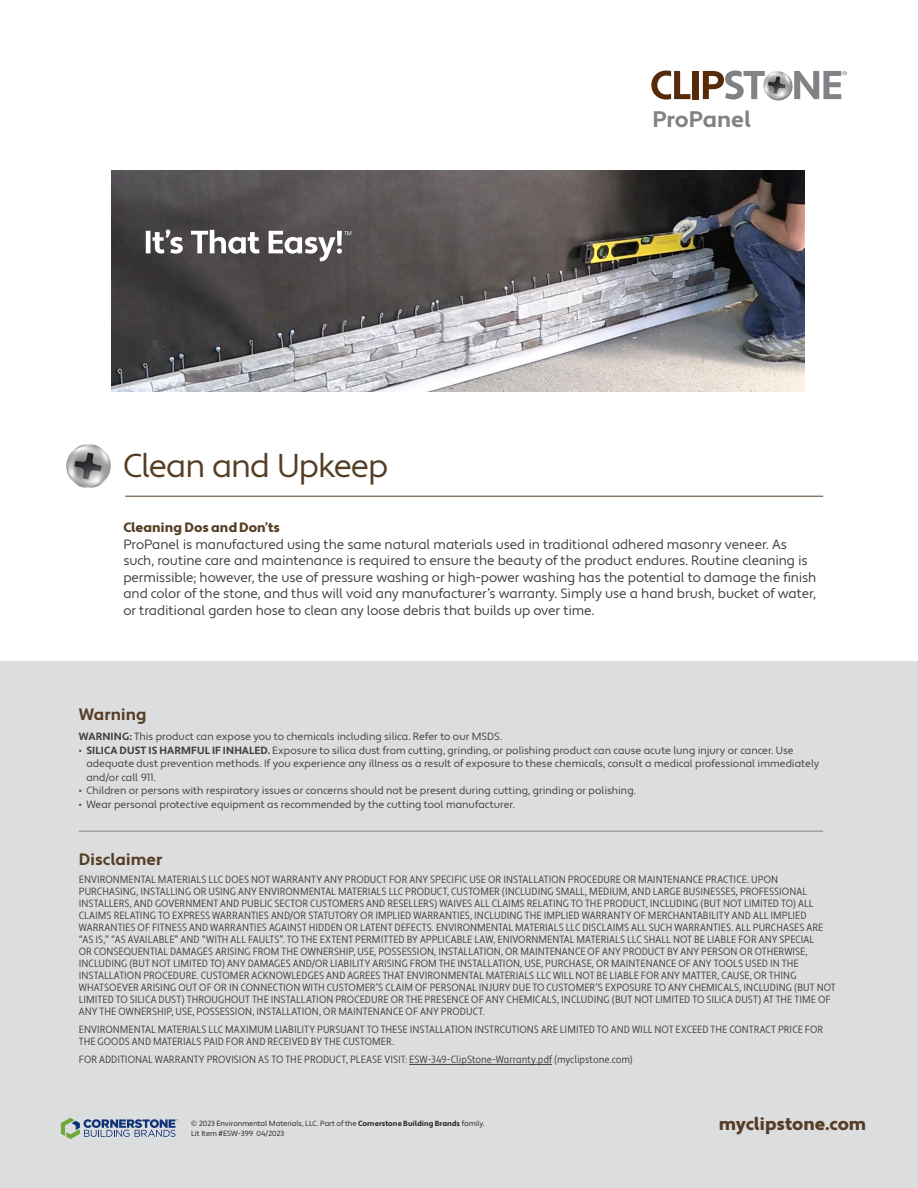
<style>
.page{position:relative;width:918px;height:1188px;background:#fff}
.page>*{position:absolute;margin:0;border:0;box-sizing:border-box;transform-origin:0 0}
.intro{font:33px "Apertura";letter-spacing:-.03em;color:#563d25}
.intro-2{font:700 22.5px "Apertura";letter-spacing:-.005em;color:#808285}
.intro-3{font:900 18px "Apertura";letter-spacing:-.005em;color:#563d25}
._2{font:700 16.5px "Apertura";letter-spacing:-.005em;color:#563d25}
.body_installation{font:13.5px/16.5px "Apertura";letter-spacing:-.01em;color:#3e3e3f}
.body_head_propanel{font:900 13.5px "Apertura";letter-spacing:-.005em;color:#563d25}
.bullets_in_steps{font:condensed 10.5px/12px "Apertura";letter-spacing:.005em;color:#3e3e3f}
.bullet_indent_2{font:10.5px/13.5px "Apertura";color:#3e3e3f}
.bullets_in_steps-2{font:10.5px "Apertura";color:#3e3e3f}
.t1{font:7.5px "Apertura";letter-spacing:-.005em;color:#231f20}
.s1{font-weight:700}
</style>
<div class="page">
<div style="left:0;top:661px;width:918px;height:527px;background:#dcdddf"></div>
<hr style="left:409px;top:1064px;width:143px;height:1px;background:#3e3e3f">
<svg style="left:61px;top:1118px;width:117px;height:21px"></svg>
<svg style="left:764px;top:72px;width:29px;height:28px"></svg>
<div style="left:693px;top:71px;width:6px;height:28px;background:#572a09"></div>
<svg style="left:703px;top:71px;width:62px;height:29px"></svg>
<svg style="left:651px;top:71px;width:39px;height:29px"></svg>
<img style="left:763px;top:71px;width:28px;height:28px;border-radius:14px">
<svg style="left:794px;top:71px;width:53px;height:28px"></svg>
<hr style="left:125px;top:496px;width:698px;height:1px;background:#563d25">
<hr style="left:79px;top:831px;width:744px;height:1px;background:#808285">
<img style="left:66px;top:444px;width:45px;height:44px;border-radius:22px">
<img style="left:111px;top:171px;width:694px;height:221px">
<svg style="left:146px;top:230px;width:205px;height:31px"></svg>
<p class="intro" style="left:123px;top:445px;width:266px">Clean and Upkeep</p>
<p class="intro-2" style="left:652px;top:106px;width:100px">ProPanel</p>
<p class="body_head_propanel" style="left:123px;top:519px;width:158px">Cleaning Dos and Don’ts</p>
<p class="body_installation" style="left:123px;top:536px;width:695px">ProPanel is manufactured using the same natural materials used in traditional adhered masonry veneer. As such, routine care and maintenance is required to ensure the beauty of the product endures. Routine cleaning is permissible; however, the use of pressure washing or high-power washing has the potential to damage the finish and color of the stone, and thus will void any manufacturer’s warranty. Simply use a hand brush, bucket of water, or traditional garden hose to clean any loose debris that builds up over time.</p>
<p class="_2" style="left:79px;top:704px;width:69px">Warning</p>
<p class="bullets_in_steps-2" style="left:79px;top:730px;width:425px"><span class="s1">WARNING:</span> This product can expose you to chemicals including silica. Refer to our MSDS.</p>
<p class="bullet_indent_2" style="left:86px;top:744px;width:734px;text-indent:-8px">• <span class="s1">SILICA DUST IS HARMFUL IF INHALED.</span> Exposure to silica dust from cutting, grinding, or polishing product can cause acute lung injury or cancer. Use adequate dust prevention methods. If you experience any illness as a result of exposure to these chemicals, consult a medical professional immediately and/or call 911.</p>
<p class="bullet_indent_2" style="left:79px;top:784px;width:559px">• Children or persons with respiratory issues or concerns should not be present during cutting, grinding or polishing.</p>
<p class="bullet_indent_2" style="left:79px;top:798px;width:438px">• Wear personal protective equipment as recommended by the cutting tool manufacturer.</p>
<p class="_2" style="left:79px;top:849px;width:85px">Disclaimer</p>
<p class="bullets_in_steps" style="left:79px;top:874px;width:758px">ENVIRONMENTAL MATERIALS LLC DOES NOT WARRANTY ANY PRODUCT FOR ANY SPECIFIC USE OR INSTALLATION PROCEDURE OR MAINTENANCE PRACTICE. UPON PURCHASING, INSTALLING OR USING ANY ENVIRONMENTAL MATERIALS LLC PRODUCT, CUSTOMER (INCLUDING SMALL, MEDIUM, AND LARGE BUSINESSES, PROFESSIONAL INSTALLERS, AND GOVERNMENT AND PUBLIC SECTOR CUSTOMERS AND RESELLERS) WAIVES ALL CLAIMS RELATING TO THE PRODUCT, INCLUDING (BUT NOT LIMITED TO) ALL CLAIMS RELATING TO EXPRESS WARRANTIES AND/OR STATUTORY OR IMPLIED WARRANTIES, INCLUDING THE IMPLIED WARRANTY OF MERCHANTABILITY AND ALL IMPLIED WARRANTIES OF FITNESS AND WARRANTIES AGAINST HIDDEN OR LATENT DEFECTS. ENVIRONMENTAL MATERIALS LLC DISCLAIMS ALL SUCH WARRANTIES. ALL PURCHASES ARE “AS IS,” “AS AVAILABLE” AND “WITH ALL FAULTS”. TO THE EXTENT PERMITTED BY APPLICABLE LAW, ENIVORNMENTAL MATERIALS LLC SHALL NOT BE LIABLE FOR ANY SPECIAL<br>OR CONSEQUENTIAL DAMAGES ARISING FROM THE OWNERSHIP, USE, POSSESSION, INSTALLATION, OR MAINTENANCE OF ANY PRODUCT BY ANY PERSON OR OTHERWISE, INCLUDING (BUT NOT LIMITED TO) ANY DAMAGES AND/OR LIABILITY ARISING FROM THE INSTALLATION, USE, PURCHASE, OR MAINTENANCE OF ANY TOOLS USED IN THE INSTALLATION PROCEDURE. CUSTOMER ACKNOWLEDGES AND AGREES THAT ENVIRONMENTAL MATERIALS LLC WILL NOT BE LIABLE FOR ANY MATTER, CAUSE, OR THING WHATSOEVER ARISING OUT OF OR IN CONNECTION WITH CUSTOMER’S CLAIM OF PERSONAL INJURY DUE TO CUSTOMER’S EXPOSURE TO ANY CHEMICALS, INCLUDING (BUT NOT LIMITED TO SILICA DUST) THROUGHOUT THE INSTALLATION PROCEDURE OR THE PRESENCE OF ANY CHEMICALS, INCLUDING (BUT NOT LIMITED TO SILICA DUST) AT THE TIME OF ANY THE OWNERSHIP, USE, POSSESSION, INSTALLATION, OR MAINTENANCE OF ANY PRODUCT.</p>
<p class="bullets_in_steps" style="left:79px;top:1024px;width:746px">ENVIRONMENTAL MATERIALS LLC MAXIMUM LIABILITY PURSUANT TO THESE INSTALLATION INSTRCUTIONS ARE LIMITED TO AND WILL NOT EXCEED THE CONTRACT PRICE FOR<br>THE GOODS AND MATERIALS PAID FOR AND RECEIVED BY THE CUSTOMER.</p>
<p class="bullets_in_steps" style="left:79px;top:1054px;width:556px">FOR ADDITIONAL WARRANTY PROVISION AS TO THE PRODUCT, PLEASE VISIT: ESW-349-ClipStone-Warranty.pdf (myclipstone.com)</p>
<p class="t1" style="left:191px;top:1118px;width:295px">© 2023 Environmental Materials, LLC. Part of the <span class="s1">Cornerstone Building Brands</span> family.</p>
<p class="t1" style="left:191px;top:1129px;width:95px">Lit Item #ESW-399 04/2023</p>
<p class="intro-3" style="left:719px;top:1113px;width:149px">myclipstone.com</p>
</div>
